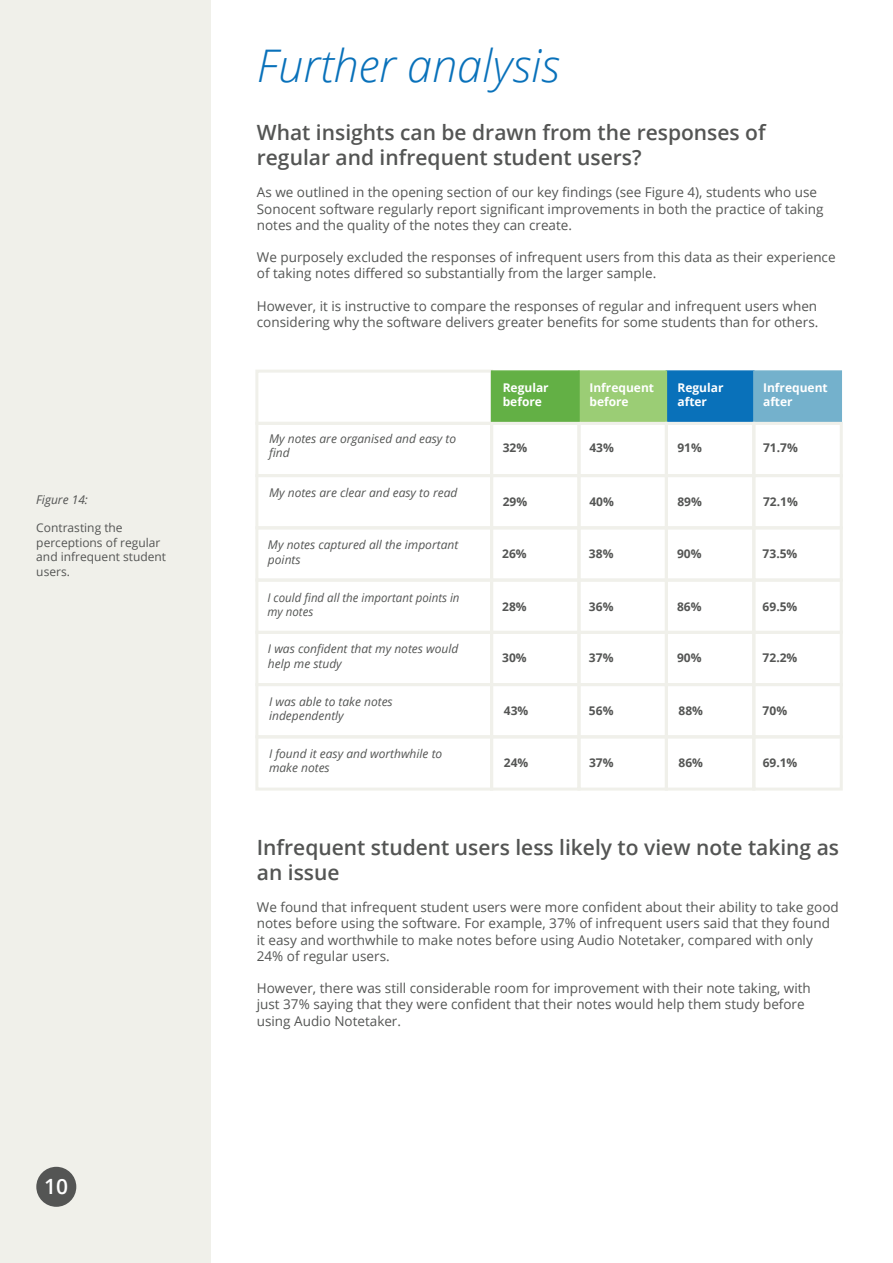
<style>
.page{position:relative;width:893px;height:1263px;background:#fff}
.page>*{position:absolute;margin:0;border:0;box-sizing:border-box;transform-origin:0 0}
.t1{font:italic 300 45px "Open Sans";color:#0971ba}
.t2{font:600 21px/25.2px "Open Sans";color:#545554}
.t3{font:600 21px "Open Sans";color:#fff}
.t4{font:13.5px/16.2px "Open Sans";color:#545554}
.t5{font:italic 12px/14.4px "Open Sans";color:#545554}
.t6{font:700 12px "Open Sans";color:#545554}
.t7{font:12px/14.4px "Open Sans";color:#545554}
.t8{font:700 12px/14.4px "Open Sans";color:#fff}
.t9{font:italic 12px/14.4px "Open Sans";color:#545554;scale:.96 1}
</style>
<div class="page">
<div style="left:255px;top:370px;width:238px;height:55px;border:3px solid #f0f0ea"></div>
<div style="left:666px;top:370px;width:88px;height:54px;background:#0971ba;border:2px solid #0971ba"></div>
<div style="left:578px;top:370px;width:89px;height:54px;background:#9bcd75;border:2px solid #9bcd75"></div>
<div style="left:753px;top:370px;width:89px;height:54px;background:#74b1cc;border:2px solid #74b1cc"></div>
<div style="left:255px;top:422px;width:238px;height:55px;border:3px solid #f0f0ea"></div>
<div style="left:665px;top:422px;width:90px;height:55px;border:3px solid #f0f0ea"></div>
<div style="left:577px;top:422px;width:91px;height:55px;border:3px solid #f0f0ea"></div>
<div style="left:752px;top:422px;width:91px;height:55px;border:3px solid #f0f0ea"></div>
<div style="left:255px;top:474px;width:238px;height:55px;border:3px solid #f0f0ea"></div>
<div style="left:665px;top:474px;width:90px;height:55px;border:3px solid #f0f0ea"></div>
<div style="left:577px;top:474px;width:91px;height:55px;border:3px solid #f0f0ea"></div>
<div style="left:752px;top:474px;width:91px;height:55px;border:3px solid #f0f0ea"></div>
<div style="left:255px;top:526px;width:238px;height:56px;border:3px solid #f0f0ea"></div>
<div style="left:665px;top:526px;width:90px;height:56px;border:3px solid #f0f0ea"></div>
<div style="left:577px;top:526px;width:91px;height:56px;border:3px solid #f0f0ea"></div>
<div style="left:752px;top:526px;width:91px;height:56px;border:3px solid #f0f0ea"></div>
<div style="left:255px;top:579px;width:238px;height:55px;border:3px solid #f0f0ea"></div>
<div style="left:665px;top:579px;width:90px;height:55px;border:3px solid #f0f0ea"></div>
<div style="left:577px;top:579px;width:91px;height:55px;border:3px solid #f0f0ea"></div>
<div style="left:752px;top:579px;width:91px;height:55px;border:3px solid #f0f0ea"></div>
<div style="left:255px;top:631px;width:238px;height:55px;border:3px solid #f0f0ea"></div>
<div style="left:665px;top:631px;width:90px;height:55px;border:3px solid #f0f0ea"></div>
<div style="left:577px;top:631px;width:91px;height:55px;border:3px solid #f0f0ea"></div>
<div style="left:752px;top:631px;width:91px;height:55px;border:3px solid #f0f0ea"></div>
<div style="left:255px;top:683px;width:238px;height:55px;border:3px solid #f0f0ea"></div>
<div style="left:665px;top:683px;width:90px;height:55px;border:3px solid #f0f0ea"></div>
<div style="left:577px;top:683px;width:91px;height:55px;border:3px solid #f0f0ea"></div>
<div style="left:752px;top:683px;width:91px;height:55px;border:3px solid #f0f0ea"></div>
<div style="left:491px;top:370px;width:89px;height:54px;background:#63b045;border:2px solid #63b045"></div>
<div style="left:490px;top:422px;width:90px;height:55px;border:3px solid #f0f0ea"></div>
<div style="left:490px;top:474px;width:90px;height:55px;border:3px solid #f0f0ea"></div>
<div style="left:490px;top:526px;width:90px;height:56px;border:3px solid #f0f0ea"></div>
<div style="left:490px;top:579px;width:90px;height:55px;border:3px solid #f0f0ea"></div>
<div style="left:490px;top:631px;width:90px;height:55px;border:3px solid #f0f0ea"></div>
<div style="left:490px;top:683px;width:90px;height:55px;border:3px solid #f0f0ea"></div>
<div style="left:255px;top:735px;width:238px;height:55px;border:3px solid #f0f0ea"></div>
<div style="left:665px;top:735px;width:90px;height:55px;border:3px solid #f0f0ea"></div>
<div style="left:577px;top:735px;width:91px;height:55px;border:3px solid #f0f0ea"></div>
<div style="left:752px;top:735px;width:91px;height:55px;border:3px solid #f0f0ea"></div>
<div style="left:490px;top:735px;width:90px;height:55px;border:3px solid #f0f0ea"></div>
<div style="left:0;top:0;width:211px;height:1263px;background:#f0f0ea"></div>
<div style="left:36px;top:1167px;width:40px;height:40px;background:#545554;border-radius:50%"></div>
<p class="t5" style="left:36px;top:492px;width:53px">Figure 14:</p>
<p class="t7" style="left:36px;top:520px;width:131px">Contrasting the perceptions of regular and infrequent student users.</p>
<h2 class="t3" style="left:44px;top:1172px;width:25px">10</h2>
<h1 class="t1" style="left:257px;top:35px;width:304px">Further analysis</h1>
<h2 class="t2" style="left:257px;top:119px;width:510px">What insights can be drawn from the responses of regular and infrequent student users?</h2>
<p class="t4" style="left:257px;top:184px;width:568px">As we outlined in the opening section of our key findings (see Figure 4), students who use<br>Sonocent software regularly report significant improvements in both the practice of taking notes and the quality of the notes they can create.</p>
<p class="t4" style="left:257px;top:249px;width:580px">We purposely excluded the responses of infrequent users from this data as their experience of taking notes differed so substantially from the larger sample.</p>
<p class="t4" style="left:257px;top:297px;width:563px">However, it is instructive to compare the responses of regular and infrequent users when considering why the software delivers greater benefits for some students than for others.</p>
<p class="t5" style="left:269px;top:431px;width:189px">My notes are organised and easy to find</p>
<p class="t5" style="left:269px;top:485px;width:190px">My notes are clear and easy to read</p>
<p class="t5" style="left:268px;top:537px;width:192px">My notes captured all the important points</p>
<p class="t9" style="left:268px;top:590px;width:202px">I could find all the important points in my notes</p>
<p class="t5" style="left:268px;top:641px;width:192px">I was confident that my notes would help me study</p>
<p class="t5" style="left:269px;top:694px;width:125px">I was able to take notes independently</p>
<p class="t8" style="left:503px;top:380px;width:48px">Regular before</p>
<p class="t6" style="left:503px;top:439px;width:26px">32%</p>
<p class="t8" style="left:589px;top:380px;width:66px">Infrequent before</p>
<p class="t6" style="left:589px;top:439px;width:26px">43%</p>
<p class="t8" style="left:677px;top:380px;width:48px">Regular after</p>
<p class="t6" style="left:677px;top:439px;width:26px">91%</p>
<p class="t8" style="left:763px;top:380px;width:66px">Infrequent after</p>
<p class="t6" style="left:763px;top:439px;width:36px">71.7%</p>
<p class="t6" style="left:503px;top:493px;width:26px">29%</p>
<p class="t6" style="left:589px;top:493px;width:26px">40%</p>
<p class="t6" style="left:677px;top:493px;width:26px">89%</p>
<p class="t6" style="left:763px;top:493px;width:36px">72.1%</p>
<p class="t6" style="left:502px;top:546px;width:26px">26%</p>
<p class="t6" style="left:589px;top:545px;width:26px">38%</p>
<p class="t6" style="left:677px;top:546px;width:26px">90%</p>
<p class="t6" style="left:763px;top:545px;width:36px">73.5%</p>
<p class="t6" style="left:502px;top:598px;width:26px">28%</p>
<p class="t6" style="left:589px;top:598px;width:26px">36%</p>
<p class="t6" style="left:677px;top:598px;width:26px">86%</p>
<p class="t6" style="left:763px;top:598px;width:36px">69.5%</p>
<p class="t6" style="left:502px;top:649px;width:26px">30%</p>
<p class="t6" style="left:589px;top:649px;width:26px">37%</p>
<p class="t6" style="left:677px;top:649px;width:26px">90%</p>
<p class="t6" style="left:763px;top:649px;width:36px">72.2%</p>
<p class="t6" style="left:504px;top:702px;width:26px">43%</p>
<p class="t6" style="left:589px;top:702px;width:26px">56%</p>
<p class="t6" style="left:679px;top:702px;width:26px">88%</p>
<p class="t6" style="left:763px;top:702px;width:26px">70%</p>
<p class="t5" style="left:269px;top:746px;width:175px">I found it easy and worthwhile to make notes</p>
<p class="t6" style="left:504px;top:754px;width:26px">24%</p>
<p class="t6" style="left:589px;top:754px;width:26px">37%</p>
<p class="t6" style="left:679px;top:754px;width:26px">86%</p>
<p class="t6" style="left:763px;top:754px;width:36px">69.1%</p>
<h2 class="t2" style="left:257px;top:834px;width:584px">Infrequent student users less likely to view note taking as an issue</h2>
<p class="t4" style="left:257px;top:899px;width:584px">We found that infrequent student users were more confident about their ability to take good notes before using the software. For example, 37% of infrequent users said that they found it easy and worthwhile to make notes before using Audio Notetaker, compared with only 24% of regular users.</p>
<p class="t4" style="left:257px;top:980px;width:556px">However, there was still considerable room for improvement with their note taking, with just 37% saying that they were confident that their notes would help them study before using Audio Notetaker.</p>
</div>
